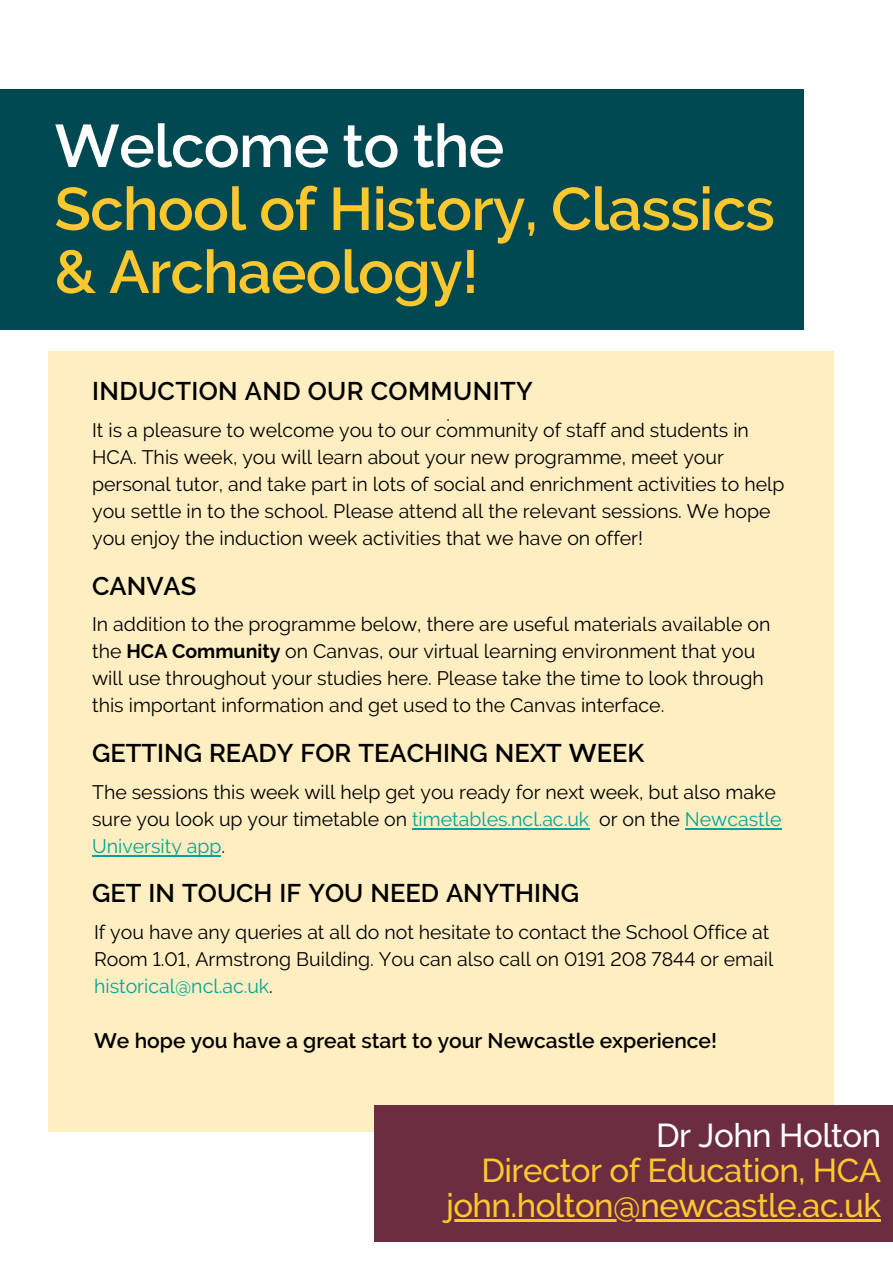
<style>
.page{position:relative;width:893px;height:1264px;background:#fff}
.page>*{position:absolute;margin:0;border:0;box-sizing:border-box;transform-origin:0 0}
.t1{font:600 60px/63px "Derailed";letter-spacing:-.015em;color:#fdc82f}
.t2{font:600 60px "Derailed";letter-spacing:-.015em;color:#fff}
.t3{font:500 33px/34.8px "Derailed";letter-spacing:-.015em;color:#fdc82f;text-align:right}
.t4{font:500 33px "Derailed";letter-spacing:-.015em;color:#fff}
.t5{font:600 25.5px "Derailed";color:#000}
.t6{font:600 21px "Derailed";color:#000}
.t7{font:19.5px/27px "Derailed";color:#000}
.t8{font:18px "Derailed";color:#000}
.s1{font-weight:700}
.s2{color:#00a39b}
</style>
<div class="page">
<div style="left:0;top:89px;width:803px;height:241px;background:#004953"></div>
<div style="left:48px;top:351px;width:785px;height:780px;background:#feeec1"></div>
<div style="left:374px;top:1105px;width:518px;height:136px;background:#6d2d41"></div>
<hr style="left:446px;top:1219px;width:434px;height:2px;background:#fdc82f">
<hr style="left:412px;top:828px;width:177px;height:1px;background:#00a39b">
<hr style="left:685px;top:828px;width:96px;height:1px;background:#00a39b">
<hr style="left:92px;top:855px;width:129px;height:1px;background:#00a39b">
<h1 class="t2" style="left:54px;top:111px;width:451px">Welcome to the</h1>
<h1 class="t1" style="left:54px;top:178px;width:722px">School of History, Classics &amp; Archaeology!</h1>
<h3 class="t5" style="left:92px;top:376px;width:442px">INDUCTION AND OUR COMMUNITY</h3>
<p class="t8" style="left:446px;top:404px;width:5px">.</p>
<p class="t7" style="left:92px;top:416px;width:693px">It is a pleasure to welcome you to our community of staff and students in HCA. This week, you will learn about your new programme, meet your personal tutor, and take part in lots of social and enrichment activities to help you settle in to the school. Please attend all the relevant sessions. We hope you enjoy the induction week activities that we have on offer!</p>
<h3 class="t5" style="left:92px;top:571px;width:106px">CANVAS</h3>
<p class="t7" style="left:92px;top:611px;width:679px">In addition to the programme below, there are useful materials available on the <span class="s1">HCA Community</span> on Canvas, our virtual learning environment that you will use throughout your studies here. Please take the time to look through this important information and get used to the Canvas interface.</p>
<h3 class="t5" style="left:92px;top:738px;width:553px">GETTING READY FOR TEACHING NEXT WEEK</h3>
<p class="t7" style="left:92px;top:778px;width:690px">The sessions this week will help get you ready for next week, but also make sure you look up your timetable on <span class="s2">timetables.ncl.ac.uk</span> or on the <span class="s2">Newcastle<br>University app</span>.</p>
<h3 class="t5" style="left:92px;top:878px;width:488px">GET IN TOUCH IF YOU NEED ANYTHING</h3>
<p class="t7" style="left:94px;top:918px;width:680px">If you have any queries at all do not hesitate to contact the School Office at<br>Room 1.01, Armstrong Building. You can also call on 0191 208 7844 or email <span class="s2">historical@ncl.ac.uk</span>.</p>
<p class="t6" style="left:94px;top:1028px;width:624px">We hope you have a great start to your Newcastle experience!</p>
<h2 class="t4" style="left:656px;top:1116px;width:226px">Dr John Holton</h2>
<h2 class="t3" style="left:446px;top:1153px;width:436px">Director of Education, HCA john.holton@newcastle.ac.uk</h2>
</div>
